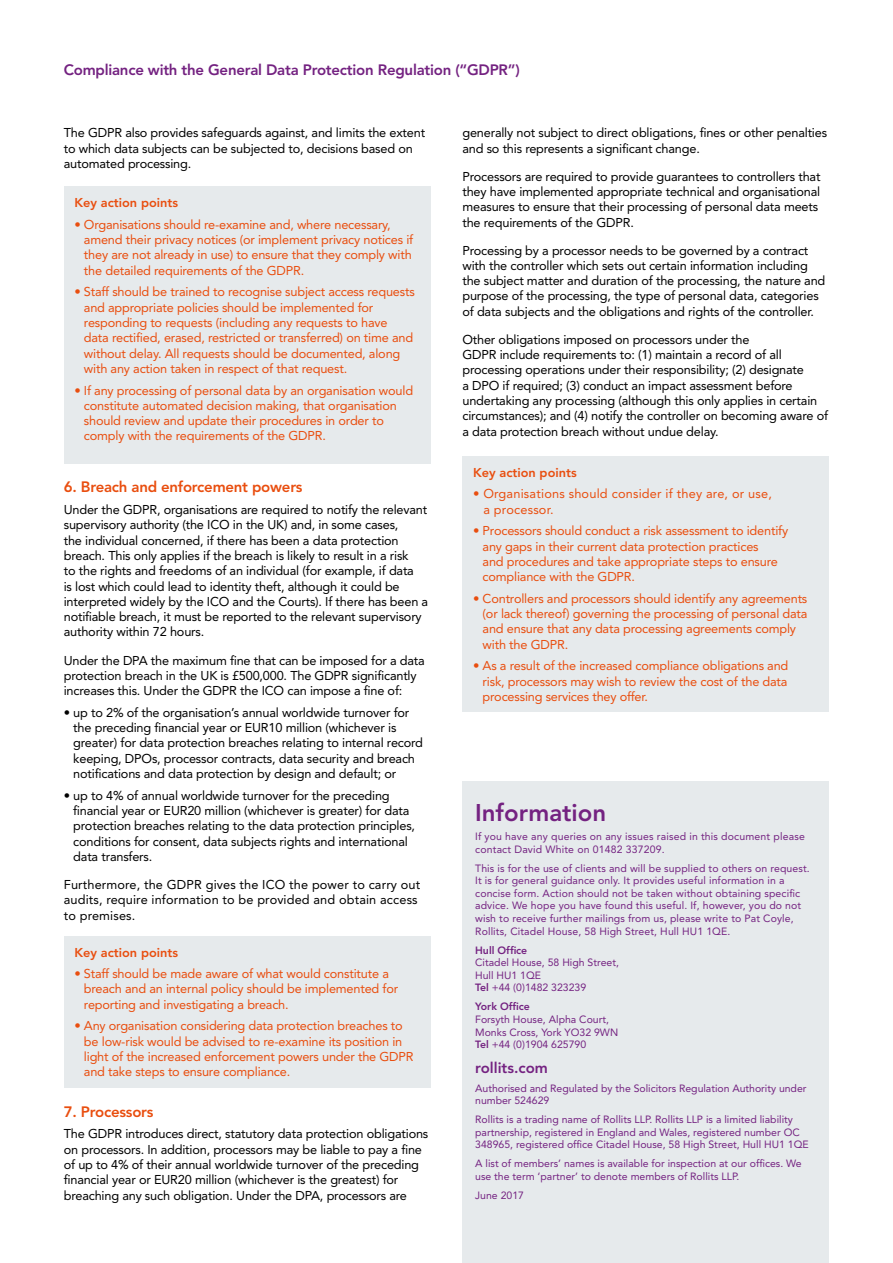
<style>
.page{position:relative;width:893px;height:1263px;background:#fff}
.page>*{position:absolute;margin:0;border:0;box-sizing:border-box;transform-origin:0 0}
.t1{font:800 24px "Avenir";color:#742281}
.t2{font:800 15px "Avenir";letter-spacing:-.015em;color:#742281}
.t3{font:800 15px "Avenir";letter-spacing:-.015em;color:#e94e0f}
.t4{font:12.75px/15.3px "Avenir";letter-spacing:-.015em;color:#000}
.t5{font:12.75px/15.3px "Avenir";letter-spacing:-.015em;color:#e94e0f}
.t6{font:12.75px/15.3px "Avenir";letter-spacing:.01em;color:#000}
.t7{font:12.75px/15.3px "Avenir";letter-spacing:.015em;color:#e94e0f}
.t8{font:800 12.75px "Avenir";color:#e94e0f}
.t9{font:10.5px/12.6px "Avenir";color:#742281}
.t10{font:800 10.5px "Avenir";color:#742281}
.s1{font-weight:800}
</style>
<div class="page">
<div style="left:462px;top:781px;width:367px;height:482px;background:#e6eaec"></div>
<div style="left:64px;top:187px;width:367px;height:277px;background:#e6eaec"></div>
<div style="left:64px;top:936px;width:367px;height:151px;background:#e6eaec"></div>
<div style="left:462px;top:456px;width:367px;height:256px;background:#e6eaec"></div>
<p class="t2" style="left:64px;top:61px;width:458px">Compliance with the General Data Protection Regulation (“GDPR”)</p>
<p class="t4" style="left:64px;top:125px;width:363px">The GDPR also provides safeguards against, and limits the extent to which data subjects can be subjected to, decisions based on automated processing.</p>
<p class="t8" style="left:74px;top:195px;width:105px">Key action points</p>
<p class="t5" style="left:84px;top:217px;width:331px;text-indent:-10px">• Organisations should re-examine and, where necessary, amend their privacy notices (or implement privacy notices if they are not already in use) to ensure that they comply with the detailed requirements of the GDPR.</p>
<p class="t5" style="left:84px;top:284px;width:332px;text-indent:-10px">• Staff should be trained to recognise subject access requests and appropriate policies should be implemented for responding to requests (including any requests to have data rectified, erased, restricted or transferred) on time and without delay. All requests should be documented, along with any action taken in respect of that request.</p>
<p class="t5" style="left:84px;top:382px;width:331px;text-indent:-10px">• If any processing of personal data by an organisation would constitute automated decision making, that organisation should review and update their procedures in order to comply with the requirements of the GDPR.</p>
<p class="t3" style="left:64px;top:478px;width:240px">6. Breach and enforcement powers</p>
<p class="t4" style="left:64px;top:502px;width:366px">Under the GDPR, organisations are required to notify the relevant supervisory authority (the ICO in the UK) and, in some cases,<br>the individual concerned, if there has been a data protection breach. This only applies if the breach is likely to result in a risk<br>to the rights and freedoms of an individual (for example, if data<br>is lost which could lead to identity theft, although it could be interpreted widely by the ICO and the Courts). If there has been a notifiable breach, it must be reported to the relevant supervisory authority within 72 hours.</p>
<p class="t4" style="left:64px;top:652px;width:363px">Under the DPA the maximum fine that can be imposed for a data protection breach in the UK is £500,000. The GDPR significantly increases this. Under the GDPR the ICO can impose a fine of:</p>
<p class="t4" style="left:73px;top:705px;width:351px;text-indent:-10px">• up to 2% of the organisation’s annual worldwide turnover for the preceding financial year or EUR10 million (whichever is greater) for data protection breaches relating to internal record keeping, DPOs, processor contracts, data security and breach notifications and data protection by design and default; or</p>
<p class="t4" style="left:73px;top:788px;width:343px;text-indent:-10px">• up to 4% of annual worldwide turnover for the preceding financial year or EUR20 million (whichever is greater) for data protection breaches relating to the data protection principles, conditions for consent, data subjects rights and international data transfers.</p>
<p class="t6" style="left:64px;top:877px;width:358px">Furthermore, the GDPR gives the ICO the power to carry out audits, require information to be provided and obtain access to premises.</p>
<p class="t8" style="left:74px;top:944px;width:105px">Key action points</p>
<p class="t5" style="left:84px;top:966px;width:316px;text-indent:-10px">• Staff should be made aware of what would constitute a breach and an internal policy should be implemented for reporting and investigating a breach.</p>
<p class="t5" style="left:84px;top:1018px;width:331px;text-indent:-10px">• Any organisation considering data protection breaches to be low-risk would be advised to re-examine its position in light of the increased enforcement powers under the GDPR and take steps to ensure compliance.</p>
<p class="t3" style="left:64px;top:1103px;width:91px">7. Processors</p>
<p class="t4" style="left:64px;top:1126px;width:366px">The GDPR introduces direct, statutory data protection obligations on processors. In addition, processors may be liable to pay a fine of up to 4% of their annual worldwide turnover of the preceding financial year or EUR20 million (whichever is the greatest) for breaching any such obligation. Under the DPA, processors are</p>
<p class="t4" style="left:462px;top:125px;width:366px">generally not subject to direct obligations, fines or other penalties and so this represents a significant change.</p>
<p class="t4" style="left:462px;top:169px;width:360px">Processors are required to provide guarantees to controllers that they have implemented appropriate technical and organisational measures to ensure that their processing of personal data meets the requirements of the GDPR.</p>
<p class="t4" style="left:462px;top:243px;width:364px">Processing by a processor needs to be governed by a contract with the controller which sets out certain information including the subject matter and duration of the processing, the nature and purpose of the processing, the type of personal data, categories of data subjects and the obligations and rights of the controller.</p>
<p class="t4" style="left:462px;top:332px;width:367px">Other obligations imposed on processors under the<br>GDPR include requirements to: (1) maintain a record of all processing operations under their responsibility; (2) designate<br>a DPO if required; (3) conduct an impact assessment before undertaking any processing (although this only applies in certain circumstances); and (4) notify the controller on becoming aware of a data protection breach without undue delay.</p>
<p class="t8" style="left:473px;top:465px;width:105px">Key action points</p>
<p class="t7" style="left:483px;top:486px;width:290px;text-indent:-10px">• Organisations should consider if they are, or use, a processor.</p>
<p class="t5" style="left:483px;top:523px;width:307px;text-indent:-10px">• Processors should conduct a risk assessment to identify any gaps in their current data protection practices<br>and procedures and take appropriate steps to ensure compliance with the GDPR.</p>
<p class="t5" style="left:483px;top:591px;width:326px;text-indent:-10px">• Controllers and processors should identify any agreements (or lack thereof) governing the processing of personal data and ensure that any data processing agreements comply with the GDPR.</p>
<p class="t5" style="left:483px;top:658px;width:307px;text-align:justify;text-indent:-10px">• As a result of the increased compliance obligations and risk, processors may wish to review the cost of the data processing services they offer.</p>
<h1 class="t1" style="left:475px;top:798px;width:133px">Information</h1>
<p class="t9" style="left:475px;top:830px;width:331px">If you have any queries on any issues raised in this document please contact David White on 01482 337209.</p>
<p class="t9" style="left:475px;top:862px;width:336px">This is for the use of clients and will be supplied to others on request.<br>It is for general guidance only. It provides useful information in a concise form. Action should not be taken without obtaining specific advice. We hope you have found this useful. If, however, you do not wish to receive further mailings from us, please write to Pat Coyle, Rollits, Citadel House, 58 High Street, Hull HU1 1QE.</p>
<p class="t10" style="left:475px;top:944px;width:54px">Hull Office</p>
<p class="t9" style="left:475px;top:956px;width:145px">Citadel House, 58 High Street,<br>Hull HU1 1QE<br><span class="s1">Tel</span> +44 (0)1482 323239</p>
<p class="t10" style="left:475px;top:1000px;width:56px">York Office</p>
<p class="t9" style="left:475px;top:1013px;width:145px">Forsyth House, Alpha Court,<br>Monks Cross, York YO32 9WN<br><span class="s1">Tel</span> +44 (0)1904 625790</p>
<p class="t2" style="left:475px;top:1058px;width:74px">rollits.com</p>
<p class="t9" style="left:475px;top:1082px;width:333px">Authorised and Regulated by the Solicitors Regulation Authority under number 524629</p>
<p class="t9" style="left:475px;top:1113px;width:335px">Rollits is a trading name of Rollits LLP. Rollits LLP is a limited liability partnership, registered in England and Wales, registered number OC<br>348965, registered office Citadel House, 58 High Street, Hull HU1 1QE</p>
<p class="t9" style="left:475px;top:1157px;width:328px">A list of members’ names is available for inspection at our offices. We use the term ‘partner’ to denote members of Rollits LLP.</p>
<p class="t9" style="left:475px;top:1189px;width:50px">June 2017</p>
</div>
